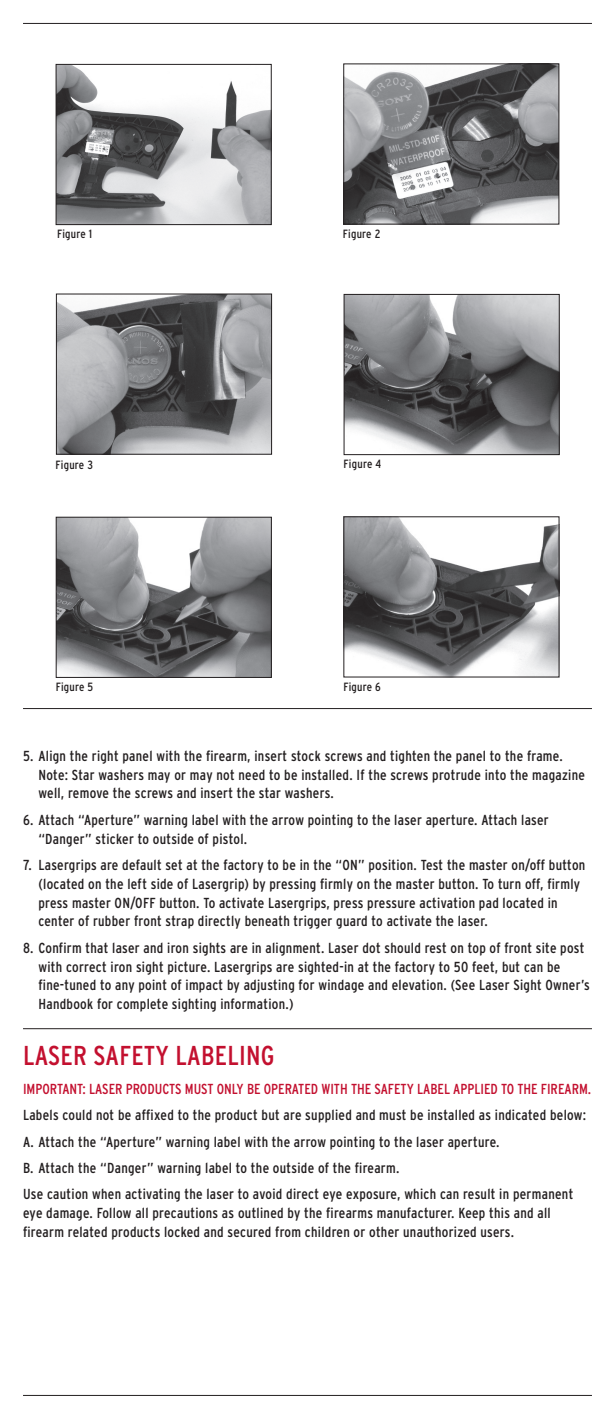
<style>
.page{position:relative;width:615px;height:1418px;background:#fff}
.page>*{position:absolute;margin:0;border:0;box-sizing:border-box;transform-origin:0 0}
.t1{font:condensed 27.3px "Interstate";letter-spacing:.01em;color:#c3102f}
.t2{font:condensed 14.53px/18.7px "Interstate";letter-spacing:.02em;color:#231f20}
.t3{font:condensed 14.53px "Interstate";color:#c3102f}
.t4{font:condensed 11.9px "Interstate";letter-spacing:.02em;color:#231f20}
</style>
<div class="page">
<hr style="left:23px;top:23px;width:568px;height:1px;background:#231f20">
<hr style="left:23px;top:708px;width:568px;height:1px;background:#231f20">
<hr style="left:23px;top:1395px;width:568px;height:1px;background:#231f20">
<hr style="left:23px;top:1028px;width:568px;height:1px;background:#231f20">
<img style="left:58px;top:296px;width:211px;height:156px">
<div style="left:56px;top:294px;width:215px;height:160px;border:1px solid #231f20"></div>
<img style="left:345px;top:296px;width:212px;height:157px">
<div style="left:343px;top:294px;width:216px;height:161px;border:1px solid #231f20"></div>
<img style="left:58px;top:519px;width:211px;height:156px">
<div style="left:56px;top:517px;width:215px;height:160px;border:1px solid #231f20"></div>
<img style="left:345px;top:518px;width:212px;height:157px">
<div style="left:343px;top:516px;width:216px;height:161px;border:1px solid #231f20"></div>
<img style="left:345px;top:66px;width:211px;height:156px">
<div style="left:343px;top:64px;width:215px;height:160px;border:1px solid #231f20"></div>
<img style="left:58px;top:66px;width:211px;height:157px">
<div style="left:56px;top:64px;width:215px;height:161px;border:1px solid #231f20"></div>
<p class="t4" style="left:57px;top:228px;width:37px">Figure 1</p>
<p class="t4" style="left:342px;top:228px;width:39px">Figure 2</p>
<p class="t4" style="left:55px;top:458px;width:39px">Figure 3</p>
<p class="t4" style="left:343px;top:457px;width:39px">Figure 4</p>
<p class="t4" style="left:56px;top:680px;width:39px">Figure 5</p>
<p class="t4" style="left:343px;top:680px;width:39px">Figure 6</p>
<p class="t2" style="left:38px;top:746px;width:547px;text-indent:-15px">5. Align the right panel with the firearm, insert stock screws and tighten the panel to the frame.<br>Note: Star washers may or may not need to be installed. If the screws protrude into the magazine well, remove the screws and insert the star washers.</p>
<p class="t2" style="left:38px;top:810px;width:511px;text-indent:-15px">6. Attach “Aperture” warning label with the arrow pointing to the laser aperture. Attach laser “Danger” sticker to outside of pistol.</p>
<p class="t2" style="left:38px;top:855px;width:548px;text-indent:-15px">7. Lasergrips are default set at the factory to be in the “ON” position. Test the master on/off button (located on the left side of Lasergrip) by pressing firmly on the master button. To turn off, firmly press master ON/OFF button. To activate Lasergrips, press pressure activation pad located in center of rubber front strap directly beneath trigger guard to activate the laser.</p>
<p class="t2" style="left:38px;top:938px;width:552px;text-indent:-15px">8. Confirm that laser and iron sights are in alignment. Laser dot should rest on top of front site post with correct iron sight picture. Lasergrips are sighted-in at the factory to 50 feet, but can be fine-tuned to any point of impact by adjusting for windage and elevation. (See Laser Sight Owner’s Handbook for complete sighting information.)</p>
<h1 class="t1" style="left:23px;top:1040px;width:253px">LASER SAFETY LABELING</h1>
<p class="t3" style="left:23px;top:1080px;width:569px">IMPORTANT: LASER PRODUCTS MUST ONLY BE OPERATED WITH THE SAFETY LABEL APPLIED TO THE FIREARM.</p>
<p class="t2" style="left:23px;top:1101px;width:564px;line-height:26.4px">Labels could not be affixed to the product but are supplied and must be installed as indicated below:<br>A. Attach the “Aperture” warning label with the arrow pointing to the laser aperture.<br>B. Attach the “Danger” warning label to the outside of the firearm.<br>Use caution when activating the laser to avoid direct eye exposure, which can result in permanent</p>
<p class="t2" style="left:23px;top:1203px;width:529px">eye damage. Follow all precautions as outlined by the firearms manufacturer. Keep this and all firearm related products locked and secured from children or other unauthorized users.</p>
</div>
